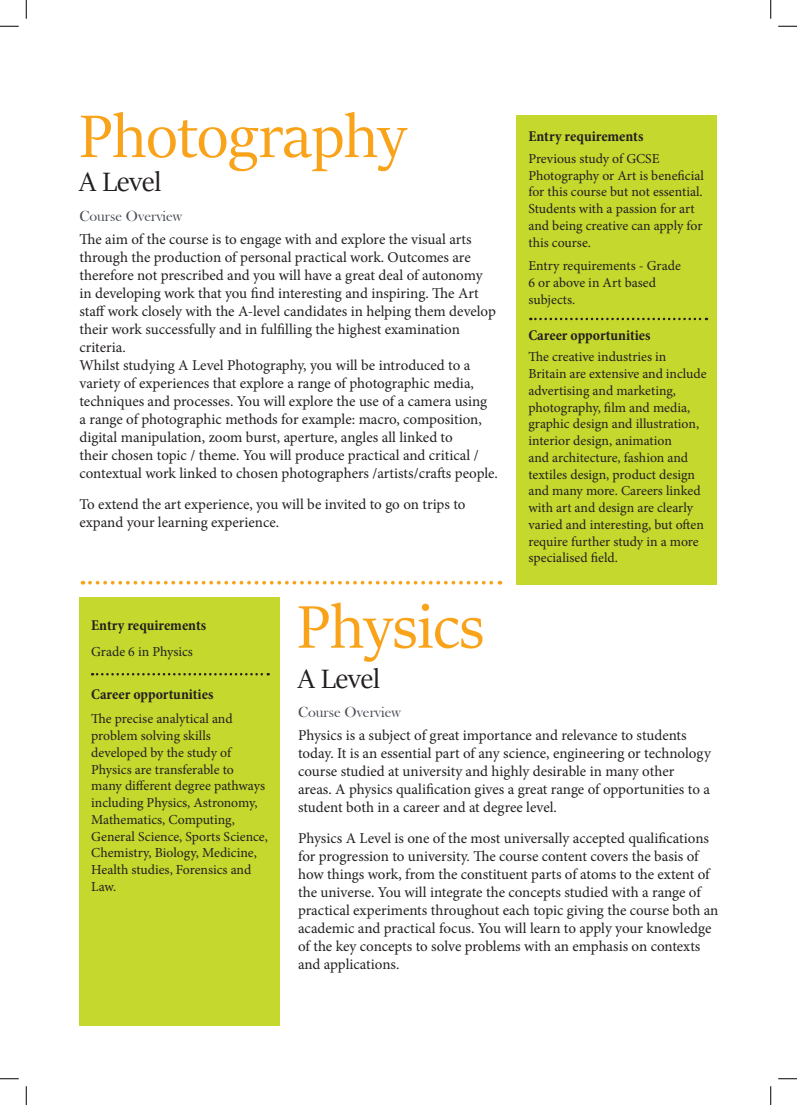
<style>
.page{position:relative;width:797px;height:1105px;background:#fff}
.page>*{position:absolute;margin:0;border:0;box-sizing:border-box;transform-origin:0 0}
.t1{font:67.5px "Sitka Banner";color:#f9a31b}
.t2{font:30px "Sitka Banner";color:#231f20}
.t3{font:15px/18px "Minion Pro";color:#231f20}
.t4{font:700 condensed 15px "Minion Pro";letter-spacing:-.005em;color:#231f20}
.t5{font:15px "Bask Old Face";color:#464b54}
.t6{font:13.75px/16.8px "Minion Pro";color:#231f20}
</style>
<div class="page">
<svg style="left:90px;top:581px;width:410px;height:4px"></svg>
<div style="left:516px;top:115px;width:201px;height:470px;background:#c4d82d"></div>
<div style="left:79px;top:597px;width:201px;height:428px;background:#c4d82d"></div>
<svg style="left:530px;top:318px;width:177px;height:2px"></svg>
<svg style="left:92px;top:673px;width:177px;height:2px"></svg>
<svg style="left:0;top:25px;width:19px;height:2px"></svg>
<svg style="left:778px;top:25px;width:19px;height:2px"></svg>
<svg style="left:0;top:1078px;width:19px;height:1px"></svg>
<svg style="left:778px;top:1078px;width:19px;height:1px"></svg>
<svg style="left:25px;top:0;width:2px;height:19px"></svg>
<svg style="left:25px;top:1086px;width:2px;height:19px"></svg>
<svg style="left:770px;top:0;width:1px;height:19px"></svg>
<svg style="left:770px;top:1086px;width:1px;height:19px"></svg>
<p class="t1" style="left:79px;top:90px;width:329px">Photography</p>
<p class="t2" style="left:79px;top:161px;width:84px">A Level</p>
<p class="t5" style="left:79px;top:208px;width:104px">Course Overview</p>
<p class="t3" style="left:79px;top:231px;width:418px">The aim of the course is to engage with and explore the visual arts through the production of personal practical work. Outcomes are therefore not prescribed and you will have a great deal of autonomy in developing work that you find interesting and inspiring. The Art staff work closely with the A-level candidates in helping them develop their work successfully and in fulfilling the highest examination criteria.</p>
<p class="t3" style="left:79px;top:357px;width:420px">Whilst studying A Level Photography, you will be introduced to a variety of experiences that explore a range of photographic media, techniques and processes. You will explore the use of a camera using<br>a range of photographic methods for example: macro, composition, digital manipulation, zoom burst, aperture, angles all linked to<br>their chosen topic / theme. You will produce practical and critical / contextual work linked to chosen photographers /artists/crafts people.</p>
<p class="t3" style="left:79px;top:496px;width:387px">To extend the art experience, you will be invited to go on trips to expand your learning experience.</p>
<p class="t4" style="left:528px;top:126px;width:116px">Entry requirements</p>
<p class="t6" style="left:528px;top:150px;width:177px">Previous study of GCSE<br>Photography or Art is beneficial for this course but not essential.<br>Students with a passion for art and being creative can apply for this course.</p>
<p class="t6" style="left:528px;top:257px;width:154px">Entry requirements - Grade</p>
<p class="t6" style="left:528px;top:274px;width:129px">6 or above in Art based</p>
<p class="t6" style="left:528px;top:291px;width:48px">subjects.</p>
<p class="t4" style="left:528px;top:324px;width:124px">Career opportunities</p>
<p class="t6" style="left:528px;top:349px;width:180px">The creative industries in<br>Britain are extensive and include advertising and marketing, photography, film and media, graphic design and illustration, interior design, animation<br>and architecture, fashion and textiles design, product design and many more. Careers linked with art and design are clearly varied and interesting, but often require further study in a more specialised field.</p>
<p class="t4" style="left:91px;top:615px;width:116px">Entry requirements</p>
<p class="t6" style="left:91px;top:643px;width:103px">Grade 6 in Physics</p>
<p class="t4" style="left:91px;top:684px;width:124px">Career opportunities</p>
<p class="t6" style="left:91px;top:711px;width:178px">The precise analytical and problem solving skills developed by the study of<br>Physics are transferable to many different degree pathways including Physics, Astronomy,<br>Mathematics, Computing,<br>General Science, Sports Science,<br>Chemistry, Biology, Medicine,<br>Health studies, Forensics and<br>Law.</p>
<p class="t1" style="left:297px;top:580px;width:188px">Physics</p>
<p class="t2" style="left:298px;top:658px;width:84px">A Level</p>
<p class="t5" style="left:298px;top:704px;width:104px">Course Overview</p>
<p class="t3" style="left:298px;top:726px;width:414px">Physics is a subject of great importance and relevance to students today. It is an essential part of any science, engineering or technology course studied at university and highly desirable in many other areas. A physics qualification gives a great range of opportunities to a student both in a career and at degree level.</p>
<p class="t3" style="left:298px;top:829px;width:422px">Physics A Level is one of the most universally accepted qualifications for progression to university. The course content covers the basis of how things work, from the constituent parts of atoms to the extent of the universe. You will integrate the concepts studied with a range of practical experiments throughout each topic giving the course both an academic and practical focus. You will learn to apply your knowledge of the key concepts to solve problems with an emphasis on contexts and applications.</p>
</div>
